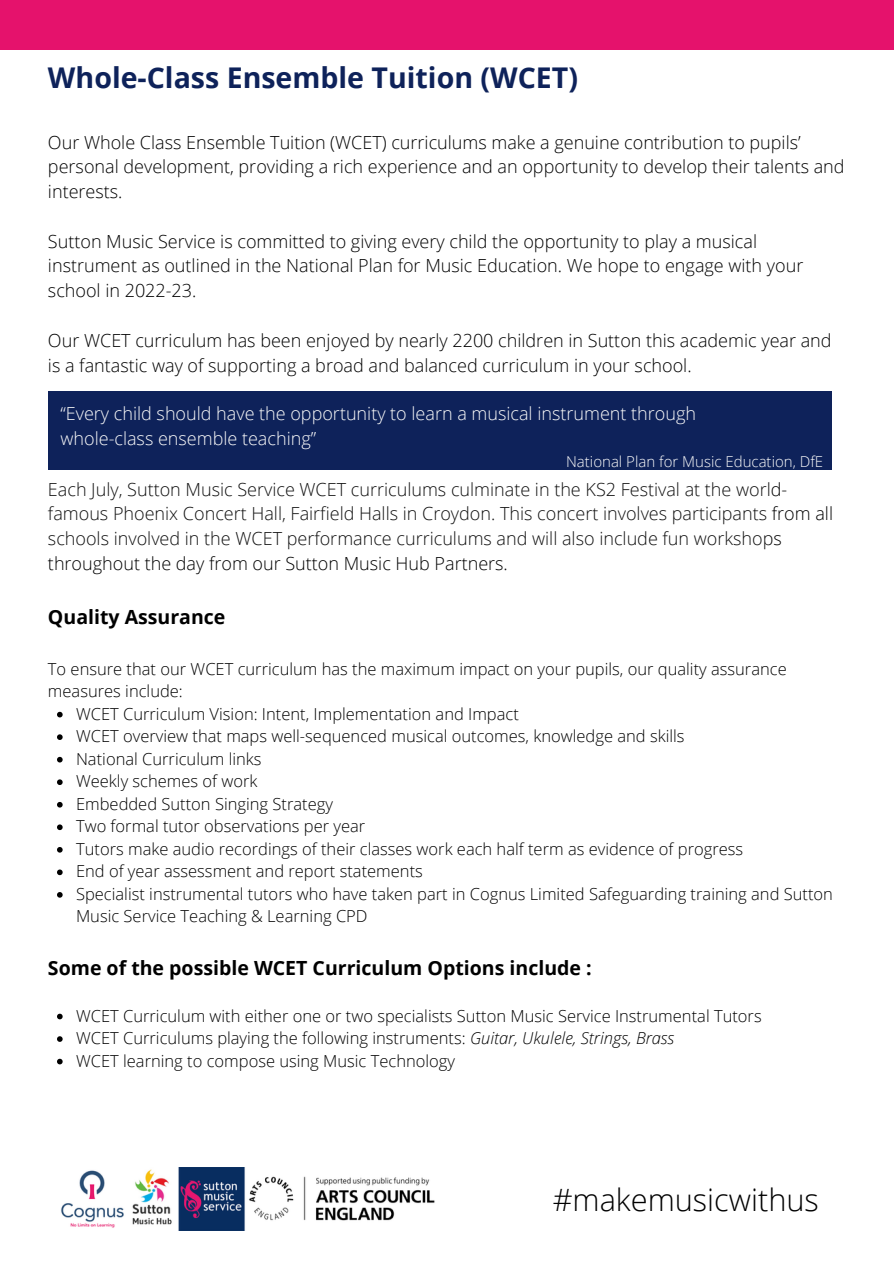
<style>
.page{position:relative;width:894px;height:1264px;background:#fff}
.page>*{position:absolute;margin:0;border:0;box-sizing:border-box;transform-origin:0 0}
.t1{font:300 30.75px "Open Sans";color:#000}
.t2{font:700 28.5px "Open Sans";color:#0e225a}
.t3{font:700 19.5px "Open Sans";color:#000}
.t4{font:300 18px/24.8px "Open Sans";color:#000}
.t5{font:300 18px "Open Sans";color:#fafafa}
.t6{font:300 16.5px/22.5px "Open Sans";color:#000}
.t7{font:300 15px "Open Sans";color:#fafafa}
.s1{font-style:italic}
</style>
<div class="page">
<img style="left:61px;top:1167px;width:374px;height:63px">
<svg style="left:57px;top:711px;width:6px;height:6px"></svg>
<svg style="left:57px;top:734px;width:6px;height:6px"></svg>
<svg style="left:57px;top:757px;width:6px;height:5px"></svg>
<svg style="left:57px;top:779px;width:6px;height:6px"></svg>
<svg style="left:57px;top:802px;width:6px;height:5px"></svg>
<svg style="left:57px;top:824px;width:6px;height:6px"></svg>
<svg style="left:57px;top:847px;width:6px;height:5px"></svg>
<svg style="left:57px;top:869px;width:6px;height:6px"></svg>
<svg style="left:57px;top:892px;width:6px;height:5px"></svg>
<svg style="left:57px;top:1013px;width:6px;height:6px"></svg>
<svg style="left:57px;top:1036px;width:6px;height:5px"></svg>
<svg style="left:57px;top:1058px;width:6px;height:6px"></svg>
<div style="left:0;top:0;width:893px;height:50px;background:#e5126c"></div>
<div style="left:48px;top:391px;width:782px;height:79px;background:#0e225a"></div>
<p class="t2" style="left:48px;top:57px;width:531px">Whole-Class Ensemble Tuition (WCET)</p>
<p class="t4" style="left:48px;top:129px;width:798px">Our Whole Class Ensemble Tuition (WCET) curriculums make a genuine contribution to pupils’ personal development, providing a rich experience and an opportunity to develop their talents and interests.</p>
<p class="t4" style="left:48px;top:228px;width:756px">Sutton Music Service is committed to giving every child the opportunity to play a musical instrument as outlined in the National Plan for Music Education. We hope to engage with your school in 2022-23.</p>
<p class="t4" style="left:48px;top:327px;width:785px">Our WCET curriculum has been enjoyed by nearly 2200 children in Sutton this academic year and is a fantastic way of supporting a broad and balanced curriculum in your school.</p>
<p class="t5" style="left:60px;top:401px;width:637px">“Every child should have the opportunity to learn a musical instrument through</p>
<p class="t5" style="left:60px;top:426px;width:257px">whole-class ensemble teaching”</p>
<p class="t7" style="left:566px;top:450px;width:258px">National Plan for Music Education, DfE</p>
<p class="t4" style="left:48px;top:476px;width:786px">Each July, Sutton Music Service WCET curriculums culminate in the KS2 Festival at the world&shy;famous Phoenix Concert Hall, Fairfield Halls in Croydon. This concert involves participants from all schools involved in the WCET performance curriculums and will also include fun workshops throughout the day from our Sutton Music Hub Partners.</p>
<p class="t3" style="left:48px;top:603px;width:179px">Quality Assurance</p>
<p class="t6" style="left:48px;top:657px;width:740px">To ensure that our WCET curriculum has the maximum impact on your pupils, our quality assurance measures include:</p>
<p class="t6" style="left:76px;top:702px;width:444px">WCET Curriculum Vision: Intent, Implementation and Impact</p>
<p class="t6" style="left:76px;top:724px;width:610px">WCET overview that maps well-sequenced musical outcomes, knowledge and skills</p>
<p class="t6" style="left:76px;top:747px;width:187px">National Curriculum links</p>
<p class="t6" style="left:76px;top:769px;width:183px">Weekly schemes of work</p>
<p class="t6" style="left:76px;top:792px;width:258px">Embedded Sutton Singing Strategy</p>
<p class="t6" style="left:76px;top:814px;width:291px">Two formal tutor observations per year</p>
<p class="t6" style="left:76px;top:837px;width:668px">Tutors make audio recordings of their classes work each half term as evidence of progress</p>
<p class="t6" style="left:76px;top:859px;width:348px">End of year assessment and report statements</p>
<p class="t6" style="left:76px;top:882px;width:758px">Specialist instrumental tutors who have taken part in Cognus Limited Safeguarding training and Sutton<br>Music Service Teaching &amp; Learning CPD</p>
<p class="t3" style="left:48px;top:954px;width:545px">Some of the possible WCET Curriculum Options include :</p>
<p class="t6" style="left:76px;top:1003px;width:687px">WCET Curriculum with either one or two specialists Sutton Music Service Instrumental Tutors</p>
<p class="t6" style="left:76px;top:1026px;width:599px">WCET Curriculums playing the following instruments: <span class="s1">Guitar, Ukulele, Strings, Brass</span></p>
<p class="t6" style="left:76px;top:1048px;width:380px">WCET learning to compose using Music Technology</p>
<p class="t1" style="left:552px;top:1177px;width:268px">#makemusicwithus</p>
</div>
